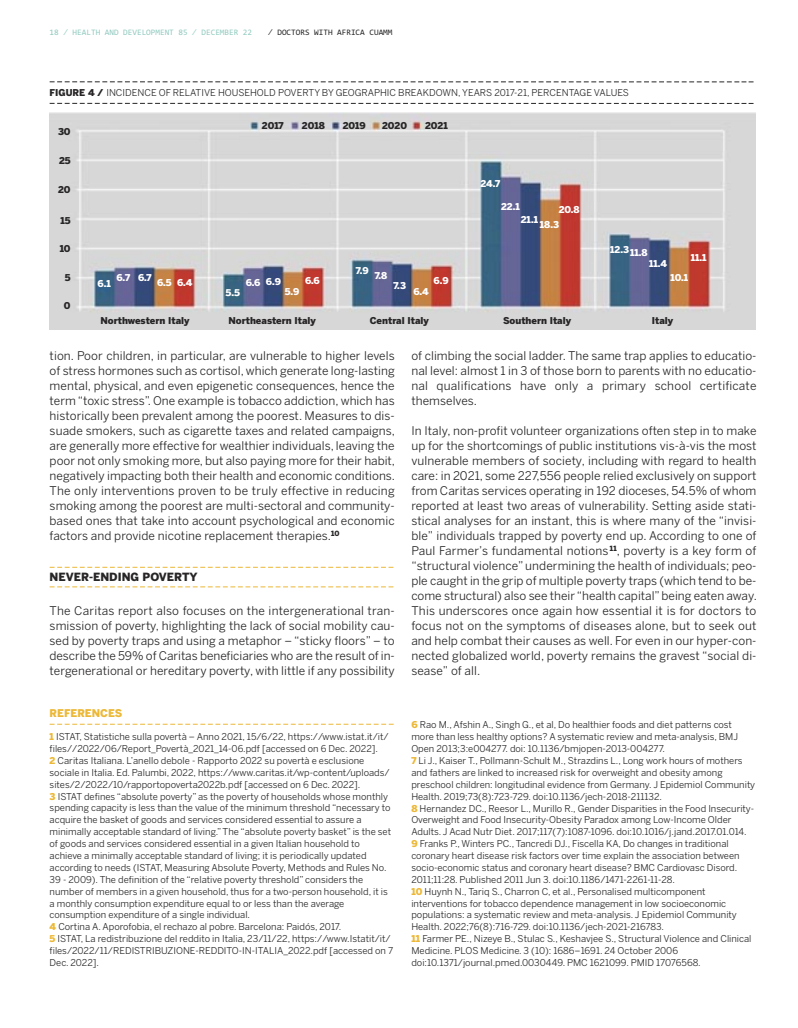
<style>
.page{position:relative;width:798px;height:1028px;background:#fff}
.page>*{position:absolute;margin:0;border:0;box-sizing:border-box;transform-origin:0 0}
.t1{font:11.88px/15px "Benton Sans";letter-spacing:.005em;color:#272526;text-align:justify}
.t2{font:900 11.25px "Benton Sans";color:#272526}
.t3{font:900 10.62px "Benton Sans";color:#ecb836}
.t4{font:9.38px/11.9px "Benton Sans";color:#272526}
.t5{font:900 9.38px "Benton Sans";color:#272526}
.t6{font:900 9.38px "Benton Sans";color:#fff}
.t7{font:8.38px "Consolas";color:#91cac0}
.t8{font:8.38px "Consolas";color:#272526}
.s1{font-weight:900}
.s2{font-weight:900;color:#ecb836}
</style>
<div class="page">
<svg style="left:50px;top:724px;width:343px;height:1px"></svg>
<svg style="left:50px;top:81px;width:703px;height:2px"></svg>
<svg style="left:50px;top:103px;width:703px;height:1px"></svg>
<img style="left:50px;top:112px;width:705px;height:218px">
<svg style="left:50px;top:567px;width:343px;height:1px"></svg>
<svg style="left:50px;top:586px;width:343px;height:1px"></svg>
<svg style="left:225px;top:289px;width:15px;height:8px"></svg>
<p class="t7" style="left:50px;top:28px;width:204px">18 ⁄ HEALTH AND DEVELOPMENT 85 ⁄ DECEMBER 22</p>
<p class="t8" style="left:268px;top:28px;width:126px">⁄ DOCTORS WITH AFRICA CUAMM</p>
<p class="t4" style="left:50px;top:87px;width:580px"><span class="s1">FIGURE 4 /</span> INCIDENCE OF RELATIVE HOUSEHOLD POVERTY BY GEOGRAPHIC BREAKDOWN, YEARS 2017-21, PERCENTAGE VALUES</p>
<p class="t5" style="left:58px;top:128px;width:14px">30</p>
<p class="t5" style="left:59px;top:157px;width:13px">25</p>
<p class="t5" style="left:58px;top:186px;width:14px">20</p>
<p class="t5" style="left:60px;top:217px;width:12px">15</p>
<p class="t5" style="left:60px;top:245px;width:12px">10</p>
<p class="t5" style="left:65px;top:274px;width:7px">5</p>
<p class="t5" style="left:64px;top:302px;width:8px">0</p>
<p class="t5" style="left:262px;top:122px;width:23px">2017</p>
<p class="t5" style="left:302px;top:122px;width:24px">2018</p>
<p class="t5" style="left:342px;top:122px;width:25px">2019</p>
<p class="t5" style="left:382px;top:122px;width:26px">2020</p>
<p class="t5" style="left:425px;top:122px;width:24px">2021</p>
<p class="t6" style="left:116px;top:274px;width:15px">6.7</p>
<p class="t6" style="left:138px;top:274px;width:15px">6.7</p>
<p class="t6" style="left:305px;top:277px;width:16px">6.6</p>
<p class="t6" style="left:157px;top:279px;width:16px">6.5</p>
<p class="t6" style="left:177px;top:279px;width:17px">6.4</p>
<p class="t6" style="left:246px;top:279px;width:16px">6.6</p>
<p class="t6" style="left:266px;top:278px;width:17px">6.9</p>
<p class="t6" style="left:97px;top:280px;width:15px">6.1</p>
<p class="t6" style="left:284px;top:288px;width:16px">5.9</p>
<p class="t6" style="left:356px;top:267px;width:14px">7.9</p>
<p class="t6" style="left:374px;top:272px;width:14px">7.8</p>
<p class="t6" style="left:393px;top:282px;width:14px">7.3</p>
<p class="t6" style="left:433px;top:277px;width:17px">6.9</p>
<p class="t6" style="left:413px;top:288px;width:17px">6.4</p>
<p class="t6" style="left:480px;top:180px;width:21px">24.7</p>
<p class="t6" style="left:501px;top:203px;width:20px">22.1</p>
<p class="t6" style="left:558px;top:206px;width:22px">20.8</p>
<p class="t6" style="left:520px;top:216px;width:19px">21.1</p>
<p class="t6" style="left:539px;top:221px;width:21px">18.3</p>
<p class="t6" style="left:610px;top:246px;width:20px">12.3</p>
<p class="t6" style="left:629px;top:249px;width:19px">11.8</p>
<p class="t6" style="left:648px;top:260px;width:20px">11.4</p>
<p class="t6" style="left:690px;top:254px;width:17px">11.1</p>
<p class="t6" style="left:670px;top:274px;width:19px">10.1</p>
<p class="t5" style="left:100px;top:316px;width:90px">Northwestern Italy</p>
<p class="t5" style="left:228px;top:316px;width:89px">Northeastern Italy</p>
<p class="t5" style="left:369px;top:316px;width:61px">Central Italy</p>
<p class="t5" style="left:503px;top:316px;width:70px">Southern Italy</p>
<p class="t5" style="left:651px;top:316px;width:23px">Italy</p>
<p class="t1" style="left:50px;top:349px;width:347px">tion. Poor children, in particular, are vulnerable to higher levels of stress hormones such as cortisol, which generate long-lasting mental, physical, and even epigenetic consequences, hence the term “toxic stress”. One example is tobacco addiction, which has historically been prevalent among the poorest. Measures to dis&shy;suade smokers, such as cigarette taxes and related campaigns, are generally more effective for wealthier individuals, leaving the poor not only smoking more, but also paying more for their habit, negatively impacting both their health and economic conditions.<br>The only interventions proven to be truly effective in reducing smoking among the poorest are multi-sectoral and community&shy;based ones that take into account psychological and economic factors and provide nicotine replacement therapies.<sup>10</sup></p>
<p class="t2" style="left:50px;top:572px;width:149px">NEVER-ENDING POVERTY</p>
<p class="t1" style="left:50px;top:604px;width:346px">The Caritas report also focuses on the intergenerational tran&shy;smission of poverty, highlighting the lack of social mobility cau&shy;sed by poverty traps and using a metaphor – “sticky floors” – to describe the 59% of Caritas beneficiaries who are the result of in&shy;tergenerational or hereditary poverty, with little if any possibility</p>
<p class="t3" style="left:50px;top:709px;width:74px">REFERENCES</p>
<p class="t4" style="left:50px;top:731px;width:340px"><span class="s2">1</span> ISTAT, Statistiche sulla povertà – Anno 2021, 15/6/22, https://www.istat.it/it/</p>
<p class="t4" style="left:50px;top:743px;width:330px">files//2022/06/Report_Povertà_2021_14-06.pdf [accessed on 6 Dec. 2022].</p>
<p class="t4" style="left:50px;top:755px;width:341px"><span class="s2">2</span> Caritas Italiana. L’anello debole - Rapporto 2022 su povertà e esclusione sociale in Italia. Ed. Palumbi, 2022, https://www.caritas.it/wp-content/uploads/ sites/2/2022/10/rapportopoverta2022b.pdf [accessed on 6 Dec. 2022].</p>
<p class="t4" style="left:50px;top:791px;width:343px"><span class="s2">3</span> ISTAT defines “absolute poverty” as the poverty of households whose monthly spending capacity is less than the value of the minimum threshold “necessary to acquire the basket of goods and services considered essential to assure a minimally acceptable standard of living.” The “absolute poverty basket” is the set of goods and services considered essential in a given Italian household to achieve a minimally acceptable standard of living; it is periodically updated according to needs (ISTAT, Measuring Absolute Poverty, Methods and Rules No.<br>39 - 2009). The definition of the “relative poverty threshold” considers the number of members in a given household, thus for a two-person household, it is a monthly consumption expenditure equal to or less than the average consumption expenditure of a single individual.</p>
<p class="t4" style="left:50px;top:921px;width:293px"><span class="s2">4</span> Cortina A. Aporofobia, el rechazo al pobre. Barcelona: Paidós, 2017.</p>
<p class="t4" style="left:50px;top:933px;width:342px"><span class="s2">5</span> ISTAT, La redistribuzione del reddito in Italia, 23/11/22, https://www.Istatit/it/</p>
<p class="t4" style="left:50px;top:945px;width:345px">files/2022/11/REDISTRIBUZIONE-REDDITO-IN-ITALIA_2022.pdf [accessed on 7<br>Dec. 2022].</p>
<p class="t1" style="left:411px;top:349px;width:346px">of climbing the social ladder. The same trap applies to educatio&shy;nal level: almost 1 in 3 of those born to parents with no educatio&shy;nal qualifications have only a primary school certificate themselves.</p>
<p class="t1" style="left:411px;top:424px;width:347px">In Italy, non-profit volunteer organizations often step in to make up for the shortcomings of public institutions vis-à-vis the most vulnerable members of society, including with regard to health care: in 2021, some 227,556 people relied exclusively on support from Caritas services operating in 192 dioceses, 54.5% of whom reported at least two areas of vulnerability. Setting aside stati&shy;stical analyses for an instant, this is where many of the “invisi&shy;ble” individuals trapped by poverty end up. According to one of Paul Farmer’s fundamental notions <sup>11</sup>, poverty is a key form of “structural violence” undermining the health of individuals; peo&shy;ple caught in the grip of multiple poverty traps (which tend to be&shy;come structural) also see their “health capital” being eaten away.<br>This underscores once again how essential it is for doctors to focus not on the symptoms of diseases alone, but to seek out and help combat their causes as well. For even in our hyper-con&shy;nected globalized world, poverty remains the gravest “social di&shy;sease” of all.</p>
<p class="t4" style="left:411px;top:720px;width:328px"><span class="s2">6</span> Rao M., Afshin A., Singh G., et al, Do healthier foods and diet patterns cost more than less healthy options? A systematic review and meta-analysis, BMJ<br>Open 2013;3:e004277. doi: 10.1136/bmjopen-2013-004277.</p>
<p class="t4" style="left:411px;top:755px;width:332px"><span class="s2">7</span> Li J., Kaiser T., Pollmann-Schult M., Strazdins L., Long work hours of mothers</p>
<p class="t4" style="left:411px;top:767px;width:312px">and fathers are linked to increased risk for overweight and obesity among</p>
<p class="t4" style="left:411px;top:779px;width:345px">preschool children: longitudinal evidence from Germany. J Epidemiol Community</p>
<p class="t4" style="left:411px;top:791px;width:252px">Health. 2019;73(8):723-729. doi:10.1136/jech-2018-211132.</p>
<p class="t4" style="left:411px;top:803px;width:344px"><span class="s2">8</span> Hernandez DC., Reesor L., Murillo R., Gender Disparities in the Food Insecurity-<br>Overweight and Food Insecurity-Obesity Paradox among Low-Income Older</p>
<p class="t4" style="left:411px;top:826px;width:336px">Adults. J Acad Nutr Diet. 2017;117(7):1087-1096. doi:10.1016/j.jand.2017.01.014.</p>
<p class="t4" style="left:411px;top:838px;width:319px"><span class="s2">9</span> Franks P., Winters PC., Tancredi DJ., Fiscella KA, Do changes in traditional</p>
<p class="t4" style="left:411px;top:850px;width:329px">coronary heart disease risk factors over time explain the association between</p>
<p class="t4" style="left:411px;top:862px;width:327px">socio-economic status and coronary heart disease? BMC Cardiovasc Disord.</p>
<p class="t4" style="left:411px;top:874px;width:265px">2011;11:28. Published 2011 Jun 3. doi:10.1186/1471-2261-11-28.</p>
<p class="t4" style="left:411px;top:886px;width:295px"><span class="s2">10</span> Huynh N., Tariq S., Charron C, et al., Personalised multicomponent</p>
<p class="t4" style="left:411px;top:898px;width:316px">interventions for tobacco dependence management in low socioeconomic</p>
<p class="t4" style="left:411px;top:910px;width:327px">populations: a systematic review and meta-analysis. J Epidemiol Community</p>
<p class="t4" style="left:411px;top:921px;width:254px">Health. 2022;76(8):716-729. doi:10.1136/jech-2021-216783.</p>
<p class="t4" style="left:411px;top:933px;width:341px"><span class="s2">11</span> Farmer PE., Nizeye B., Stulac S., Keshavjee S., Structural Violence and Clinical</p>
<p class="t4" style="left:411px;top:945px;width:268px">Medicine. PLOS Medicine. 3 (10): 1686–1691. 24 October 2006</p>
<p class="t4" style="left:411px;top:957px;width:291px">doi:10.1371/journal.pmed.0030449. PMC 1621099. PMID 17076568.</p>
</div>
